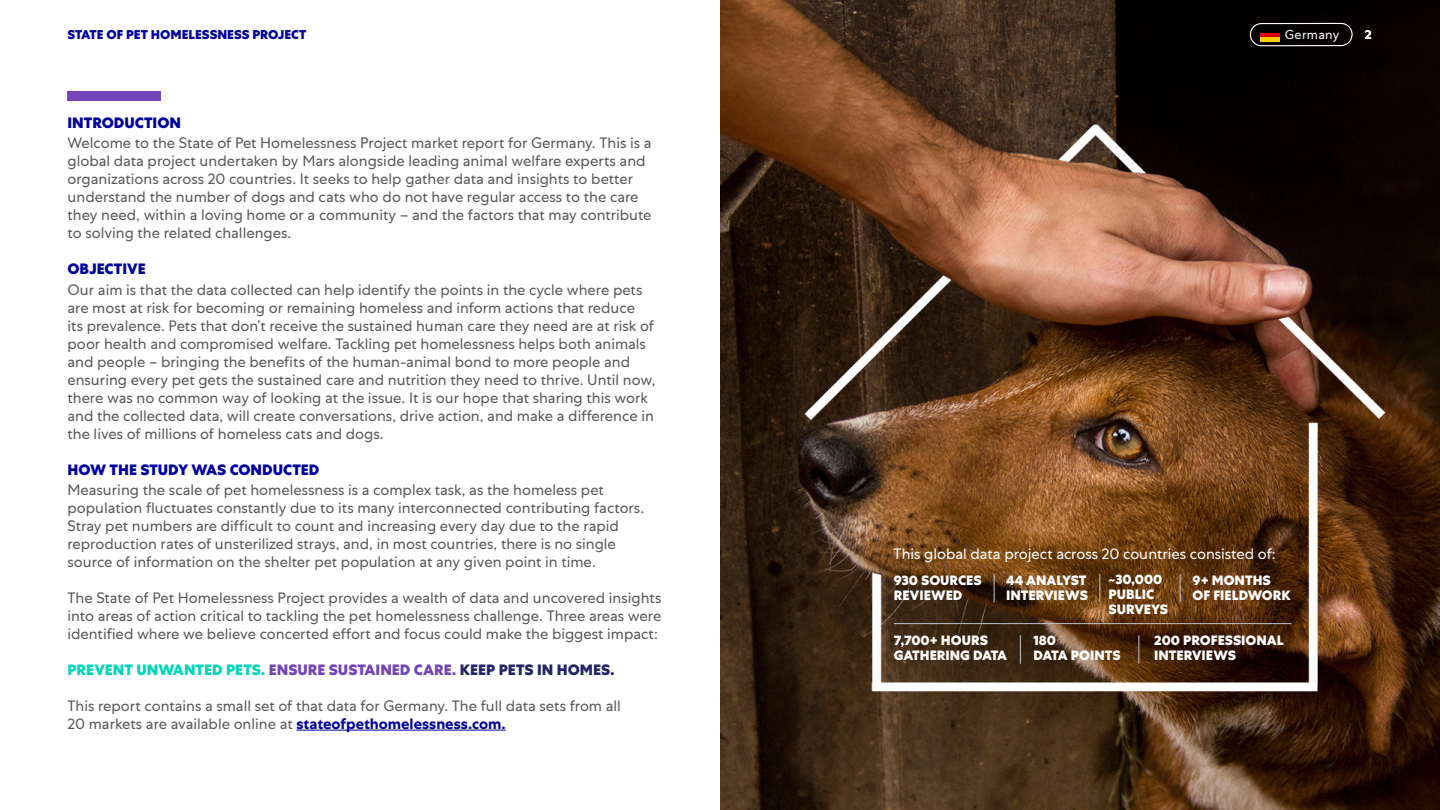
<style>
.page{position:relative;width:1440px;height:810px;background:#fff}
.page>*{position:absolute;margin:0;border:0;box-sizing:border-box;transform-origin:0 0}
.body_1{font:15px/18px "Mars Centra";color:#57585a}
.t1{font:800 15px "Mars Centra";color:#00d7b9}
.body_1-2{font:15px "Mars Centra";color:#fff}
.small_heading{font:800 15px "Mars Centra";color:#0000a0}
.small_heading-2{font:800 13.5px/15px "Mars Centra";color:#fff}
.t2{font:800 12.75px "Mars Centra";color:#0000a0}
.t3{font:12.75px "Mars Centra";letter-spacing:.025em;color:#fff}
.number_list{font:700 12.75px "Mars Centra";color:#fff}
.s1{color:#7445ba}
.s2{color:#242466}
.s3{font-weight:700;color:#0000a0}
</style>
<div class="page">
<img style="left:720px;top:0;width:720px;height:810px">
<hr style="left:296px;top:730px;width:210px;height:1px;background:#0000a0">
<div style="left:67px;top:92px;width:94px;height:9px;background:#7445ba"></div>
<svg style="left:994px;top:574px;width:1px;height:28px"></svg>
<svg style="left:1020px;top:635px;width:1px;height:29px"></svg>
<svg style="left:1139px;top:635px;width:1px;height:29px"></svg>
<svg style="left:1100px;top:574px;width:1px;height:28px"></svg>
<svg style="left:1180px;top:574px;width:1px;height:28px"></svg>
<hr style="left:894px;top:623px;width:398px;height:1px;background:#c2c2cf">
<hr style="left:1261px;top:33px;width:19px;height:4px;background:#de0000">
<div style="left:1261px;top:28px;width:19px;height:5px;background:#000"></div>
<hr style="left:1261px;top:37px;width:19px;height:4px;background:#fc0">
<div style="left:1250px;top:23px;width:103px;height:23px;border:1px solid #fff;border-radius:11px"></div>
<p class="t2" style="left:68px;top:27px;width:240px">STATE OF PET HOMELESSNESS PROJECT</p>
<p class="t3" style="left:1285px;top:27px;width:56px">Germany</p>
<p class="number_list" style="left:1365px;top:27px;width:8px">2</p>
<p class="small_heading" style="left:68px;top:114px;width:115px">INTRODUCTION</p>
<p class="body_1" style="left:68px;top:134px;width:586px">Welcome to the State of Pet Homelessness Project market report for Germany. This is a global data project undertaken by Mars alongside leading animal welfare experts and organizations across 20 countries. It seeks to help gather data and insights to better understand the number of dogs and cats who do not have regular access to the care they need, within a loving home or a community – and the factors that may contribute to solving the related challenges.</p>
<p class="small_heading" style="left:68px;top:260px;width:80px">OBJECTIVE</p>
<p class="body_1" style="left:68px;top:281px;width:590px">Our aim is that the data collected can help identify the points in the cycle where pets are most at risk for becoming or remaining homeless and inform actions that reduce<br>its prevalence. Pets that don’t receive the sustained human care they need are at risk of poor health and compromised welfare. Tackling pet homelessness helps both animals and people – bringing the benefits of the human-animal bond to more people and ensuring every pet gets the sustained care and nutrition they need to thrive. Until now, there was no common way of looking at the issue. It is our hope that sharing this work and the collected data, will create conversations, drive action, and make a difference in the lives of millions of homeless cats and dogs.</p>
<p class="small_heading" style="left:68px;top:460px;width:253px">HOW THE STUDY WAS CONDUCTED</p>
<p class="body_1" style="left:68px;top:481px;width:578px">Measuring the scale of pet homelessness is a complex task, as the homeless pet population fluctuates constantly due to its many interconnected contributing factors.<br>Stray pet numbers are difficult to count and increasing every day due to the rapid reproduction rates of unsterilized strays, and, in most countries, there is no single source of information on the shelter pet population at any given point in time.</p>
<p class="body_1" style="left:68px;top:589px;width:595px;text-align:justify">The State of Pet Homelessness Project provides a wealth of data and uncovered insights into areas of action critical to tackling the pet homelessness challenge. Three areas were identified where we believe concerted effort and focus could make the biggest impact:</p>
<p class="t1" style="left:68px;top:661px;width:549px">PREVENT UNWANTED PETS. <span class="s1">ENSURE SUSTAINED CARE.</span> <span class="s2">KEEP PETS IN HOMES.</span></p>
<p class="body_1" style="left:68px;top:697px;width:555px">This report contains a small set of that data for Germany. The full data sets from all<br>20 markets are available online at <span class="s3">stateofpethomelessness.com.</span></p>
<p class="body_1-2" style="left:894px;top:546px;width:384px">This global data project across 20 countries consisted of:</p>
<p class="small_heading-2" style="left:1193px;top:573px;width:100px">9+ MONTHS<br>OF FIELDWORK</p>
<p class="small_heading-2" style="left:1034px;top:634px;width:24px">180</p>
<p class="small_heading-2" style="left:1034px;top:649px;width:89px">DATA POINTS</p>
<p class="small_heading-2" style="left:1108px;top:572px;width:61px">~30,000<br>PUBLIC<br>SURVEYS</p>
<p class="small_heading-2" style="left:1154px;top:634px;width:131px">200 PROFESSIONAL<br>INTERVIEWS</p>
<p class="small_heading-2" style="left:894px;top:573px;width:89px">930 SOURCES<br>REVIEWED</p>
<p class="small_heading-2" style="left:1006px;top:573px;width:83px">44 ANALYST<br>INTERVIEWS</p>
<p class="small_heading-2" style="left:894px;top:634px;width:115px">7,700+ HOURS<br>GATHERING DATA</p>
</div>
